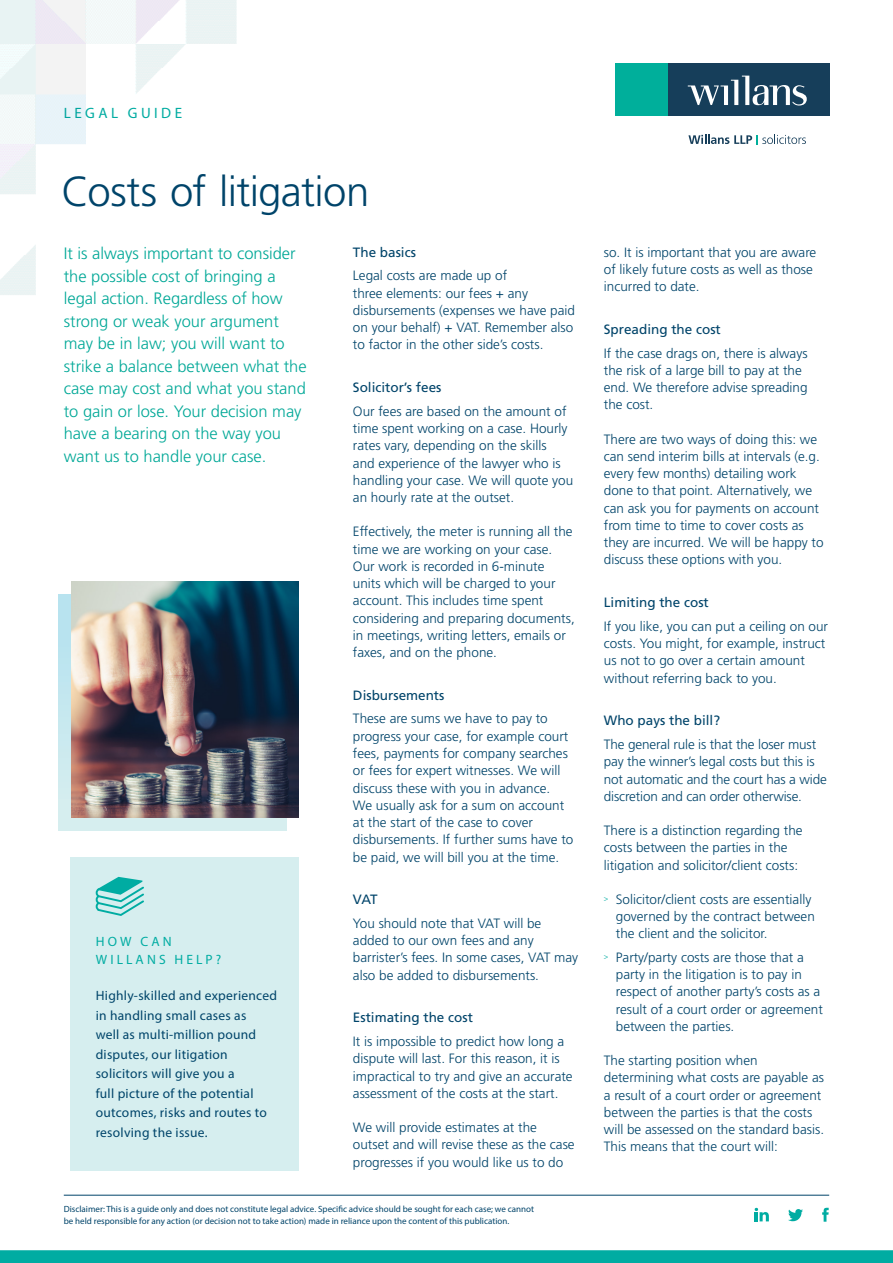
<style>
.page{position:relative;width:893px;height:1263px;background:#fff}
.page>*{position:absolute;margin:0;border:0;box-sizing:border-box;transform-origin:0 0}
.t1{font:300 42px "Frutiger LT Std";letter-spacing:-.015em;color:#00446a}
.Body_copy{font:300 16.5px/22.5px "Frutiger LT Std";color:#00a897}
.t2{font:15px "Myriad Pro";letter-spacing:.23em;color:#00aca2}
.Body_copy-2{font:300 13.5px/17.2px "Frutiger LT Std";color:#00446a}
.t3{font:13.5px/19.5px "Myriad Pro";letter-spacing:.02em;color:#00446a}
.Body_copy-3{font:13.5px "Frutiger LT Std";color:#00446a}
.t4{font:13.5px/17.2px "Myriad Pro";letter-spacing:.23em;color:#00aca2}
.t5{font:9px/12px "Myriad Pro";color:#00446a}
</style>
<div class="page">
<hr style="left:64px;top:1195px;width:765px;height:1px;background:#00446a">
<svg style="left:755px;top:1208px;width:14px;height:13px"></svg>
<svg style="left:788px;top:1209px;width:15px;height:12px"></svg>
<svg style="left:822px;top:1208px;width:7px;height:14px"></svg>
<div style="left:59px;top:594px;width:227px;height:236px;background:linear-gradient(to bottom,#b3e1ef,#d8efef)"></div>
<img style="left:71px;top:582px;width:228px;height:235px">
<div style="left:70px;top:857px;width:229px;height:313px;background:#d6eeef"></div>
<svg style="left:95px;top:877px;width:49px;height:39px"></svg>
<img style="left:0;top:0;width:237px;height:295px">
<div style="left:667px;top:64px;width:163px;height:52px;background:#163e5a"></div>
<div style="left:615px;top:64px;width:52px;height:52px;background:#00af9b"></div>
<svg style="left:688px;top:76px;width:119px;height:30px"></svg>
<svg style="left:688px;top:135px;width:118px;height:9px"></svg>
<svg style="left:0;top:1250px;width:893px;height:13px;background:#04ada3"></svg>
<p class="t2" style="left:64px;top:103px;width:120px">LEGAL GUIDE</p>
<p class="t1" style="left:62px;top:168px;width:309px">Costs of litigation</p>
<p class="Body_copy-3" style="left:353px;top:244px;width:65px">The basics</p>
<p class="Body_copy-2" style="left:353px;top:267px;width:224px">Legal costs are made up of<br>three elements: our fees + any disbursements (expenses we have paid on your behalf) + VAT. Remember also to factor in the other side’s costs.</p>
<p class="Body_copy-3" style="left:353px;top:380px;width:90px">Solicitor’s fees</p>
<p class="Body_copy-2" style="left:353px;top:403px;width:222px">Our fees are based on the amount of time spent working on a case. Hourly rates vary, depending on the skills<br>and experience of the lawyer who is handling your case. We will quote you an hourly rate at the outset.</p>
<p class="Body_copy-2" style="left:353px;top:523px;width:223px">Effectively, the meter is running all the time we are working on your case.<br>Our work is recorded in 6-minute units which will be charged to your account. This includes time spent considering and preparing documents, in meetings, writing letters, emails or faxes, and on the phone.</p>
<p class="Body_copy-3" style="left:353px;top:687px;width:93px">Disbursements</p>
<p class="Body_copy-2" style="left:353px;top:710px;width:222px">These are sums we have to pay to progress your case, for example court fees, payments for company searches or fees for expert witnesses. We will discuss these with you in advance.<br>We usually ask for a sum on account at the start of the case to cover disbursements. If further sums have to be paid, we will bill you at the time.</p>
<p class="Body_copy-3" style="left:353px;top:892px;width:26px">VAT</p>
<p class="Body_copy-2" style="left:353px;top:915px;width:227px">You should note that VAT will be added to our own fees and any barrister’s fees. In some cases, VAT may also be added to disbursements.</p>
<p class="Body_copy-3" style="left:353px;top:1010px;width:122px">Estimating the cost</p>
<p class="Body_copy-2" style="left:353px;top:1033px;width:221px">It is impossible to predict how long a dispute will last. For this reason, it is impractical to try and give an accurate assessment of the costs at the start.</p>
<p class="Body_copy-2" style="left:353px;top:1119px;width:223px">We will provide estimates at the outset and will revise these as the case progresses if you would like us to do</p>
<p class="Body_copy" style="left:64px;top:242px;width:244px">It is always important to consider the possible cost of bringing a legal action. Regardless of how strong or weak your argument may be in law; you will want to strike a balance between what the case may cost and what you stand to gain or lose. Your decision may have a bearing on the way you want us to handle your case.</p>
<p class="t4" style="left:96px;top:933px;width:127px">HOW CAN<br>WILLANS HELP?</p>
<p class="t3" style="left:96px;top:985px;width:183px">Highly-skilled and experienced in handling small cases as<br>well as multi-million pound disputes, our litigation solicitors will give you a<br>full picture of the potential outcomes, risks and routes to resolving the issue.</p>
<p class="t5" style="left:64px;top:1202px;width:472px">Disclaimer: This is a guide only and does not constitute legal advice. Specific advice should be sought for each case; we cannot be held responsible for any action (or decision not to take action) made in reliance upon the content of this publication.</p>
<p class="Body_copy-2" style="left:604px;top:244px;width:214px">so. It is important that you are aware of likely future costs as well as those incurred to date.</p>
<p class="Body_copy-3" style="left:604px;top:321px;width:119px">Spreading the cost</p>
<p class="Body_copy-2" style="left:604px;top:345px;width:205px">If the case drags on, there is always the risk of a large bill to pay at the end. We therefore advise spreading the cost.</p>
<p class="Body_copy-2" style="left:604px;top:431px;width:221px">There are two ways of doing this: we can send interim bills at intervals (e.g. every few months) detailing work done to that point. Alternatively, we can ask you for payments on account from time to time to cover costs as they are incurred. We will be happy to discuss these options with you.</p>
<p class="Body_copy-3" style="left:604px;top:595px;width:107px">Limiting the cost</p>
<p class="Body_copy-2" style="left:604px;top:618px;width:226px">If you like, you can put a ceiling on our costs. You might, for example, instruct us not to go over a certain amount without referring back to you.</p>
<p class="Body_copy-3" style="left:604px;top:713px;width:118px">Who pays the bill?</p>
<p class="Body_copy-2" style="left:604px;top:736px;width:225px">The general rule is that the loser must pay the winner’s legal costs but this is not automatic and the court has a wide discretion and can order otherwise.</p>
<p class="Body_copy-2" style="left:604px;top:822px;width:200px">There is a distinction regarding the costs between the parties in the litigation and solicitor/client costs:</p>
<p class="Body_copy-2" style="left:616px;top:891px;width:201px;text-indent:-12px"><sup>&gt;</sup> Solicitor/client costs are essentially governed by the contract between the client and the solicitor.</p>
<p class="Body_copy-2" style="left:616px;top:949px;width:209px;text-indent:-12px"><sup>&gt;</sup> Party/party costs are those that a party in the litigation is to pay in respect of another party’s costs as a result of a court order or agreement between the parties.</p>
<p class="Body_copy-2" style="left:604px;top:1052px;width:222px">The starting position when determining what costs are payable as a result of a court order or agreement between the parties is that the costs will be assessed on the standard basis.<br>This means that the court will:</p>
</div>
